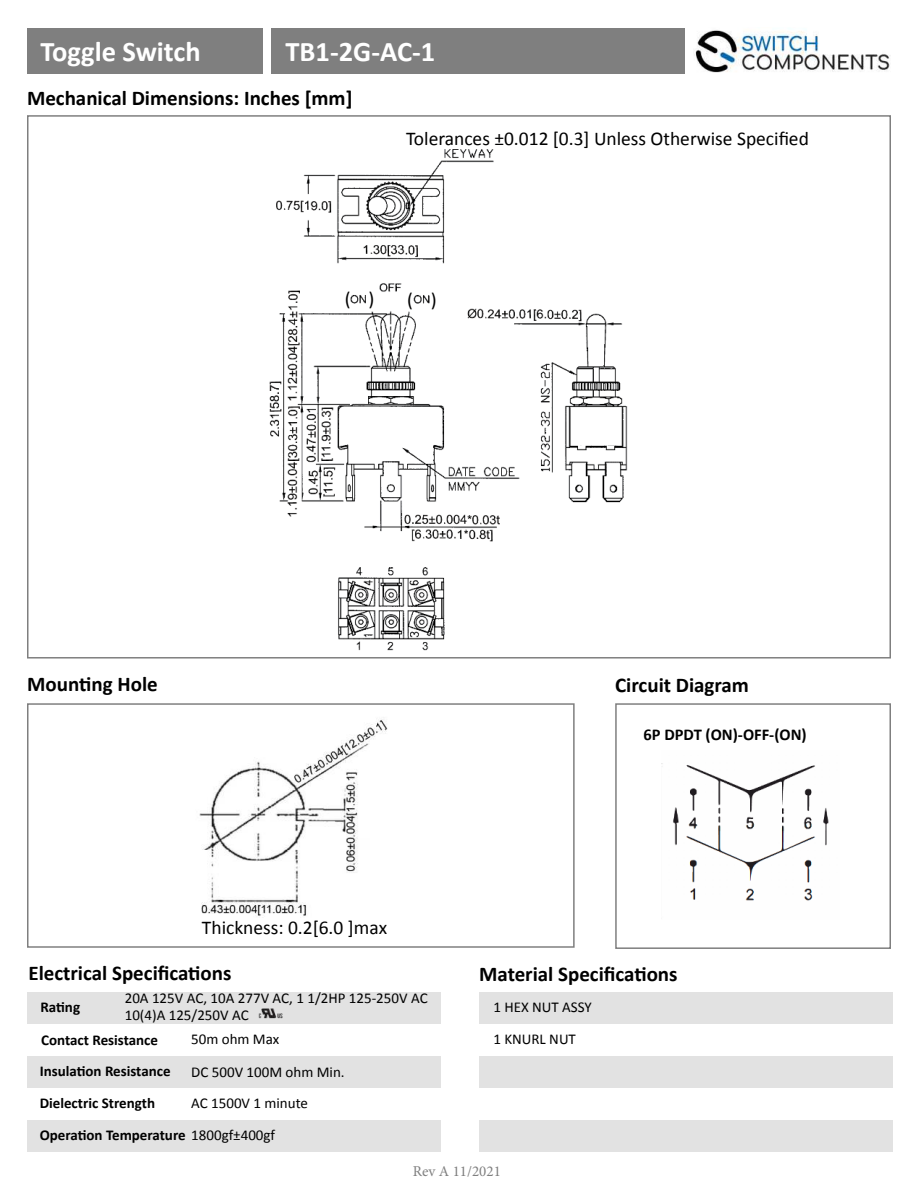
<style>
.page{position:relative;width:918px;height:1188px;background:#fff}
.page>*{position:absolute;margin:0;border:0;box-sizing:border-box;transform-origin:0 0}
.t1{font:700 28.5px "Calibri";color:#fff}
.t2{font:700 21px "Calibri";color:#000}
.t3{font:19.5px "Calibri";color:#000}
.t4{font:700 16.5px "Calibri";color:#000}
.t5{font:15px/17.7px "Calibri";color:#000}
.t6{font:700 15px/32.1px "Calibri";color:#000}
.t7{font:15px "Minion Pro";color:#7f7f7f}
.s1{font-weight:400}
</style>
<div class="page">
<img style="left:695px;top:30px;width:196px;height:43px">
<div style="left:27px;top:29px;width:236px;height:45px;background:#7f7f7f"></div>
<div style="left:27px;top:703px;width:548px;height:245px;border:2px solid #7f7f7f"></div>
<div style="left:615px;top:703px;width:276px;height:246px;border:2px solid #7f7f7f"></div>
<div style="left:27px;top:992px;width:414px;height:31px;background:#e2e2e2"></div>
<div style="left:479px;top:992px;width:414px;height:31px;background:#e2e2e2"></div>
<div style="left:27px;top:1056px;width:414px;height:32px;background:#e2e2e2"></div>
<div style="left:479px;top:1056px;width:414px;height:32px;background:#e2e2e2"></div>
<div style="left:27px;top:1120px;width:414px;height:32px;background:#e2e2e2"></div>
<div style="left:479px;top:1120px;width:414px;height:32px;background:#e2e2e2"></div>
<div style="left:271px;top:28px;width:414px;height:46px;background:#7f7f7f"></div>
<img style="left:258px;top:1008px;width:25px;height:11px">
<img style="left:199px;top:719px;width:189px;height:197px">
<img style="left:661px;top:763px;width:168px;height:138px">
<img style="left:269px;top:150px;width:359px;height:501px">
<h1 class="t1" style="left:40px;top:31px;width:162px">Toggle Switch</h1>
<h1 class="t1" style="left:286px;top:41px;width:151px">TB1-2G-AC-1</h1>
<h2 class="t2" style="left:27px;top:90px;width:327px">Mechanical Dimensions: Inches [mm]</h2>
<h3 class="t3" style="left:406px;top:126px;width:404px">Tolerances ±0.012 [0.3] Unless Otherwise Speci昀椀ed</h3>
<h3 class="t3" style="left:345px;top:291px;width:31px">( )</h3>
<h3 class="t3" style="left:407px;top:292px;width:31px">( )</h3>
<h2 class="t2" style="left:27px;top:669px;width:132px">Moun琀椀ng Hole</h2>
<h2 class="t2" style="left:615px;top:671px;width:135px">Circuit Diagram</h2>
<h3 class="t3" style="left:202px;top:921px;width:187px">Thickness: 0.2[6.0 ]max</h3>
<p class="t4" style="left:644px;top:728px;width:165px">6P DPDT (ON)-OFF-(ON)</p>
<h2 class="t2" style="left:29px;top:958px;width:205px">Electrical Speci昀椀ca琀椀ons</h2>
<h2 class="t2" style="left:479px;top:959px;width:200px">Material Speci昀椀ca琀椀ons</h2>
<p class="t5" style="left:125px;top:988px;width:304px">20A 125V AC, 10A 277V AC, 1 1/2HP 125-250V AC<br>10(4)A 125/250V AC</p>
<p class="t6" style="left:40px;top:990px;width:119px;line-height:33px">Ra琀椀ng<br>Contact Resistance</p>
<p class="t5" style="left:493px;top:999px;width:100px">1 HEX NUT ASSY</p>
<p class="t5" style="left:191px;top:1032px;width:90px">50m ohm Max</p>
<p class="t5" style="left:493px;top:1031px;width:84px">1 KNURL NUT</p>
<p class="t6" style="left:40px;top:1055px;width:237px">Insula琀椀on Resistance<br>Dielectric Strength<br>Opera琀椀on Temperature <span class="s1">1800gf±400gf</span></p>
<p class="t5" style="left:191px;top:1064px;width:155px">DC 500V 100M ohm Min.</p>
<p class="t5" style="left:191px;top:1096px;width:118px">AC 1500V 1 minute</p>
<p class="t7" style="left:413px;top:1162px;width:89px">Rev A 11/2021</p>
</div>
